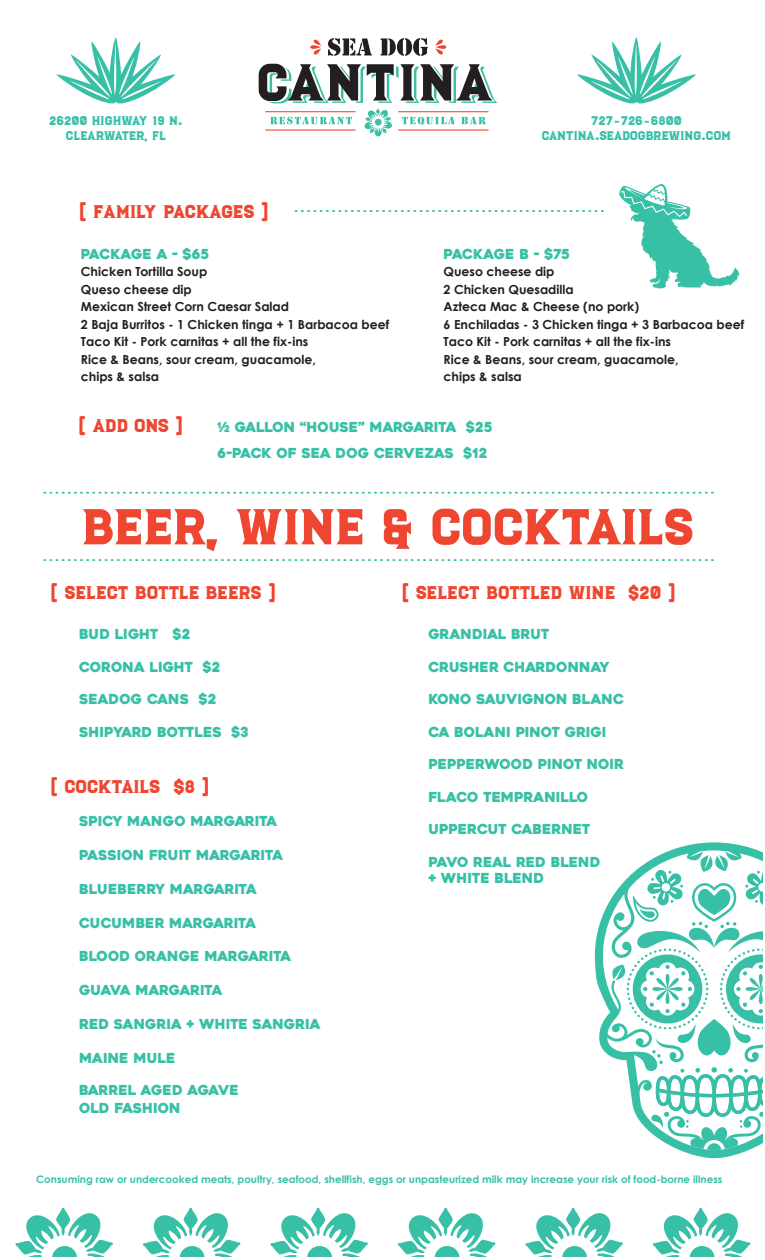
<style>
.page{position:relative;width:765px;height:1260px;background:#fff}
.page>*{position:absolute;margin:0;border:0;box-sizing:border-box;transform-origin:0 0}
.t1{font:50.38px "Luchador";color:#ee4630}
.t2{font:18.25px "Luchador";color:#ee4630}
.t3{font:18.25px "Luchador";letter-spacing:-.025em;color:#ee4630}
.t4{font:13.75px/16.2px "Heavitas";color:#38c0a7}
.t5{font:13.75px "Heavitas";letter-spacing:-.02em;color:#38c0a7}
.t6{font:13.75px "Heavitas";letter-spacing:-.04em;color:#38c0a7}
.t7{font:700 12.5px/17.5px "Century Gothic";color:#231f20}
.t8{font:12.5px/15px "Luchador";color:#38c0a7;text-align:center}
.t9{font:700 10.25px "Century Gothic";color:#38c0a7}
</style>
<div class="page">
<svg style="left:295px;top:210px;width:309px;height:2px"></svg>
<svg style="left:595px;top:842px;width:154px;height:316px"></svg>
<svg style="left:607px;top:847px;width:156px;height:303px"></svg>
<svg style="left:328px;top:38px;width:44px;height:18px"></svg>
<svg style="left:381px;top:38px;width:47px;height:18px"></svg>
<svg style="left:435px;top:39px;width:11px;height:16px"></svg>
<svg style="left:310px;top:39px;width:11px;height:16px"></svg>
<svg style="left:259px;top:64px;width:238px;height:72px"></svg>
<svg style="left:56px;top:37px;width:120px;height:67px"></svg>
<svg style="left:577px;top:37px;width:119px;height:67px"></svg>
<svg style="left:15px;top:1207px;width:98px;height:50px"></svg>
<svg style="left:142px;top:1207px;width:99px;height:50px"></svg>
<svg style="left:270px;top:1207px;width:98px;height:50px"></svg>
<svg style="left:397px;top:1207px;width:99px;height:50px"></svg>
<svg style="left:525px;top:1207px;width:98px;height:50px"></svg>
<svg style="left:652px;top:1207px;width:99px;height:50px"></svg>
<svg style="left:44px;top:492px;width:669px;height:2px"></svg>
<svg style="left:44px;top:559px;width:669px;height:2px"></svg>
<svg style="left:619px;top:184px;width:120px;height:105px"></svg>
<p class="t8" style="left:49px;top:113px;width:135px">26200 HIGHWAY 19 N.<br>CLEARWATER, FL</p>
<p class="t8" style="left:542px;top:113px;width:191px">727-726-6800<br>CANTINA.SEADOGBREWING.COM</p>
<h2 class="t3" style="left:79px;top:199px;width:192px">[ FAMILY PACKAGES ]</h2>
<p class="t4" style="left:81px;top:246px;width:130px">PACKAGE A - $65</p>
<p class="t7" style="left:81px;top:263px;width:310px">Chicken Tortilla Soup<br>Queso cheese dip<br>Mexican Street Corn Caesar Salad<br>2 Baja Burritos - 1 Chicken tinga + 1 Barbacoa beef<br>Taco Kit - Pork carnitas + all the fix-ins<br>Rice &amp; Beans, sour cream, guacamole,<br>chips &amp; salsa</p>
<p class="t5" style="left:444px;top:246px;width:128px">PACKAGE B - $75</p>
<p class="t7" style="left:444px;top:263px;width:302px">Queso cheese dip<br>2 Chicken Quesadilla<br>Azteca Mac &amp; Cheese (no pork)<br>6 Enchiladas - 3 Chicken tinga + 3 Barbacoa beef<br>Taco Kit - Pork carnitas + all the fix-ins<br>Rice &amp; Beans, sour cream, guacamole,<br>chips &amp; salsa</p>
<h2 class="t2" style="left:78px;top:412px;width:107px">[ ADD ONS ]</h2>
<p class="t5" style="left:218px;top:418px;width:276px">½ GALLON “HOUSE” MARGARITA $25</p>
<p class="t4" style="left:218px;top:445px;width:271px">6-PACK OF SEA DOG CERVEZAS $12</p>
<h1 class="t1" style="left:83px;top:490px;width:613px">BEER, WINE &amp; COCKTAILS</h1>
<h2 class="t2" style="left:50px;top:579px;width:228px">[ SELECT BOTTLE BEERS ]</h2>
<h2 class="t2" style="left:401px;top:579px;width:277px">[ SELECT BOTTLED WINE $20 ]</h2>
<p class="t4" style="left:79px;top:626px;width:113px">BUD LIGHT $2</p>
<p class="t4" style="left:79px;top:659px;width:143px">CORONA LIGHT $2</p>
<p class="t4" style="left:79px;top:691px;width:139px">SEADOG CANS $2</p>
<p class="t4" style="left:79px;top:724px;width:171px">SHIPYARD BOTTLES $3</p>
<h2 class="t2" style="left:50px;top:774px;width:162px">[ COCKTAILS $8 ]</h2>
<p class="t4" style="left:79px;top:813px;width:200px">SPICY MANGO MARGARITA</p>
<p class="t4" style="left:79px;top:847px;width:206px">PASSION FRUIT MARGARITA</p>
<p class="t4" style="left:79px;top:881px;width:179px">BLUEBERRY MARGARITA</p>
<p class="t4" style="left:79px;top:915px;width:179px">CUCUMBER MARGARITA</p>
<p class="t4" style="left:79px;top:948px;width:214px">BLOOD ORANGE MARGARITA</p>
<p class="t6" style="left:79px;top:982px;width:145px">GUAVA MARGARITA</p>
<p class="t4" style="left:79px;top:1016px;width:243px">RED SANGRIA + WHITE SANGRIA</p>
<p class="t4" style="left:79px;top:1050px;width:98px">MAINE MULE</p>
<p class="t4" style="left:79px;top:1082px;width:161px;line-height:17.5px">BARREL AGED AGAVE<br>OLD FASHION</p>
<p class="t4" style="left:428px;top:626px;width:123px">GRANDIAL BRUT</p>
<p class="t4" style="left:428px;top:659px;width:183px">CRUSHER CHARDONNAY</p>
<p class="t4" style="left:428px;top:691px;width:197px">KONO SAUVIGNON BLANC</p>
<p class="t4" style="left:428px;top:724px;width:180px">CA BOLANI PINOT GRIGI</p>
<p class="t4" style="left:428px;top:756px;width:197px">PEPPERWOOD PINOT NOIR</p>
<p class="t4" style="left:428px;top:789px;width:162px">FLACO TEMPRANILLO</p>
<p class="t4" style="left:428px;top:821px;width:163px">UPPERCUT CABERNET</p>
<p class="t4" style="left:428px;top:854px;width:174px">PAVO REAL RED BLEND + WHITE BLEND</p>
<p class="t9" style="left:36px;top:1173px;width:688px">Consuming raw or undercooked meats, poultry, seafood, shellfish, eggs or unpasteurized milk may increase your risk of food-borne illness</p>
</div>
